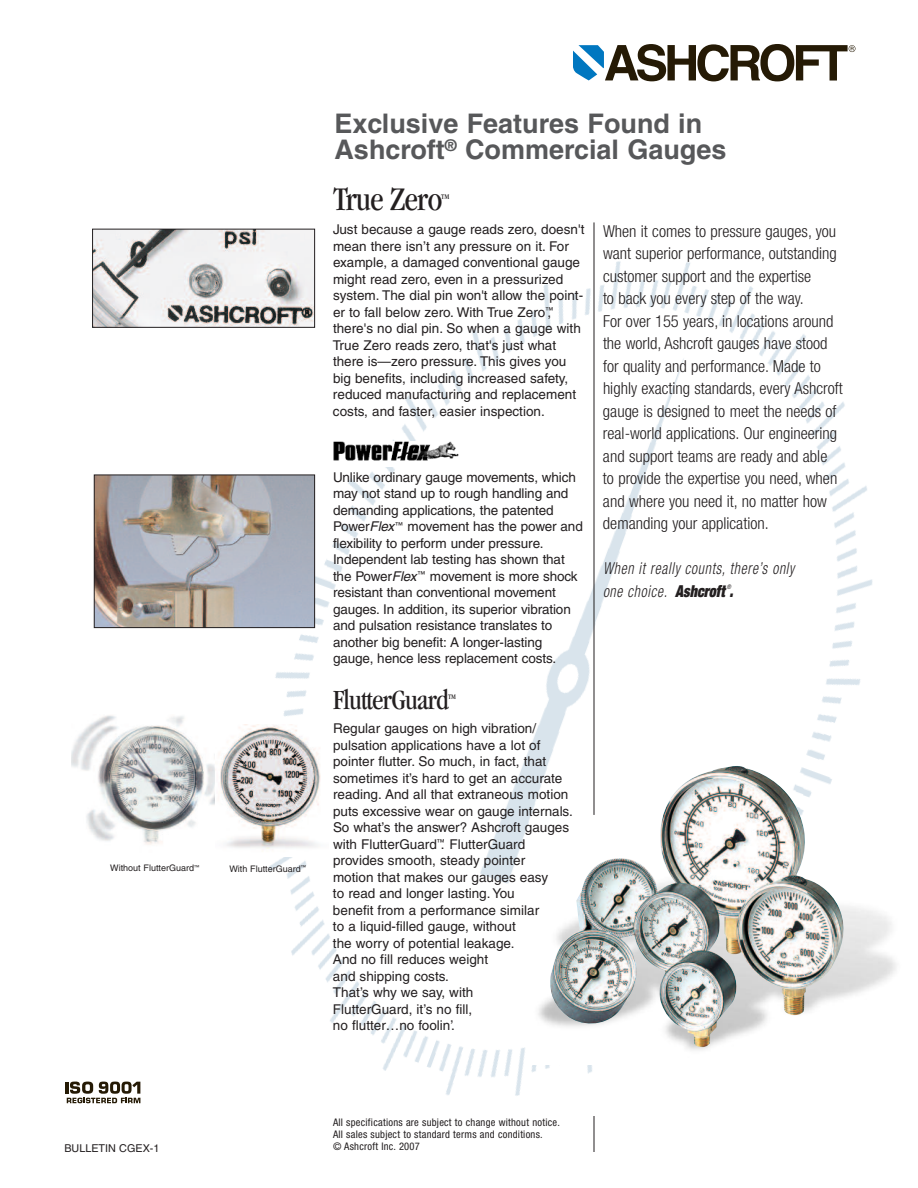
<style>
.page{position:relative;width:918px;height:1188px;background:#fff}
.page>*{position:absolute;margin:0;border:0;box-sizing:border-box;transform-origin:0 0}
.t1{font:condensed 34.35px "Garamond";letter-spacing:-.025em;color:#231f20}
.t2{font:condensed 28.8px "Garamond";letter-spacing:-.025em;color:#231f20}
.t3{font:700 27px/25.2px "Helvetica";color:#57585a}
.t4{font:300 condensed 16.5px/22.5px "Helvetica Neue";color:#231f20}
.t5{font:italic 300 condensed 16.5px/22.5px "Helvetica Neue";letter-spacing:.05em;color:#231f20;scale:.85 1}
.t6{font:13.5px/16.5px "Helvetica";color:#231f20}
.t7{font:10.8px "Helvetica";color:#231f20}
.t8{font:condensed 10.5px/12px "Helvetica Neue";letter-spacing:.025em;color:#231f20}
.t9{font:9px "Helvetica";color:#231f20}
.t10{font:condensed 7.35px "Garamond";color:#231f20}
.t11{font:condensed 7.2px "Garamond";color:#231f20}
.t12{font:italic condensed 6.3px "Helvetica Neue";color:#231f20;scale:.85 1}
.s1{font-style:italic}
.s2{font-weight:900;font-stretch:expanded}
</style>
<div class="page">
<img style="left:136px;top:222px;width:737px;height:930px">
<svg style="left:573px;top:44px;width:282px;height:37px"></svg>
<svg style="left:65px;top:1082px;width:75px;height:21px"></svg>
<div style="left:333px;top:1117px;width:252px;height:35px;background:#fff"></div>
<hr style="left:594px;top:1116px;width:1px;height:36px;background:#231f20">
<img style="left:333px;top:441px;width:126px;height:26px">
<img style="left:94px;top:231px;width:219px;height:95px">
<div style="left:92px;top:229px;width:223px;height:99px;border:1px solid #231f20"></div>
<img style="left:96px;top:477px;width:217px;height:149px">
<div style="left:94px;top:475px;width:221px;height:153px;border:1px solid #231f20"></div>
<img style="left:71px;top:714px;width:147px;height:138px">
<img style="left:216px;top:725px;width:113px;height:131px">
<img style="left:527px;top:839px;width:369px;height:225px">
<img style="left:549px;top:765px;width:295px;height:282px">
<hr style="left:594px;top:222px;width:1px;height:593px;background:#231f20">
<p class="t9" style="left:110px;top:865px;width:91px">Without FlutterGuard<sup>™</sup></p>
<p class="t9" style="left:230px;top:865px;width:78px">With FlutterGuard<sup>™</sup></p>
<h3 class="t3" style="left:334px;top:114px;width:394px">Exclusive Features Found in<br>Ashcroft<sup>®</sup> Commercial Gauges</h3>
<h1 class="t1" style="left:333px;top:186px;width:111px">True Zero</h1>
<p class="t10" style="left:441px;top:194px;width:10px">TM</p>
<p class="t6" style="left:333px;top:222px;width:253px">Just because a gauge reads zero, doesn't mean there isn’t any pressure on it. For example, a damaged conventional gauge might read zero, even in a pressurized system. The dial pin won't allow the point&shy;er to fall below zero. With True Zero<sup>™</sup>, there's no dial pin. So when a gauge with True Zero reads zero, that's just what there is—zero pressure. This gives you big benefits, including increased safety, reduced manufacturing and replacement costs, and faster, easier inspection.</p>
<p class="t6" style="left:333px;top:470px;width:251px">Unlike ordinary gauge movements, which may not stand up to rough handling and demanding applications, the patented Power<span class="s1">Flex</span><sup>™</sup> movement has the power and flexibility to perform under pressure.<br>Independent lab testing has shown that the Power<span class="s1">Flex</span><sup>™</sup> movement is more shock resistant than conventional movement gauges. In addition, its superior vibration and pulsation resistance translates to another big benefit: A longer-lasting gauge, hence less replacement costs.</p>
<h2 class="t2" style="left:333px;top:689px;width:117px">FlutterGuard</h2>
<p class="t11" style="left:448px;top:694px;width:9px">TM</p>
<p class="t6" style="left:333px;top:722px;width:241px">Regular gauges on high vibration/ pulsation applications have a lot of pointer flutter. So much, in fact, that sometimes it’s hard to get an accurate reading. And all that extraneous motion puts excessive wear on gauge internals.<br>So what’s the answer? Ashcroft gauges with FlutterGuard<sup>™</sup>. FlutterGuard provides smooth, steady pointer<br>motion that makes our gauges easy<br>to read and longer lasting. You<br>benefit from a performance similar<br>to a liquid-filled gauge, without<br>the worry of potential leakage.<br>And no fill reduces weight<br>and shipping costs.<br>That’s why we say, with<br>FlutterGuard, it’s no fill,<br>no flutter…no foolin’.</p>
<p class="t4" style="left:603px;top:221px;width:241px">When it comes to pressure gauges, you want superior performance, outstanding customer support and the expertise<br>to back you every step of the way.<br>For over 155 years, in locations around the world, Ashcroft gauges have stood for quality and performance. Made to highly exacting standards, every Ashcroft gauge is designed to meet the needs of real-world applications. Our engineering and support teams are ready and able<br>to provide the expertise you need, when and where you need it, no matter how demanding your application.</p>
<p class="t5" style="left:603px;top:559px;width:227px">When it really counts, there’s only one choice. <span class="s2">Ashcroft .</span></p>
<p class="t12" style="left:727px;top:585px;width:7px">®</p>
<p class="t7" style="left:64px;top:1144px;width:97px">BULLETIN CGEX-1</p>
<p class="t8" style="left:333px;top:1117px;width:228px">All specifications are subject to change without notice.<br>All sales subject to standard terms and conditions.<br>© Ashcroft Inc. 2007</p>
</div>
